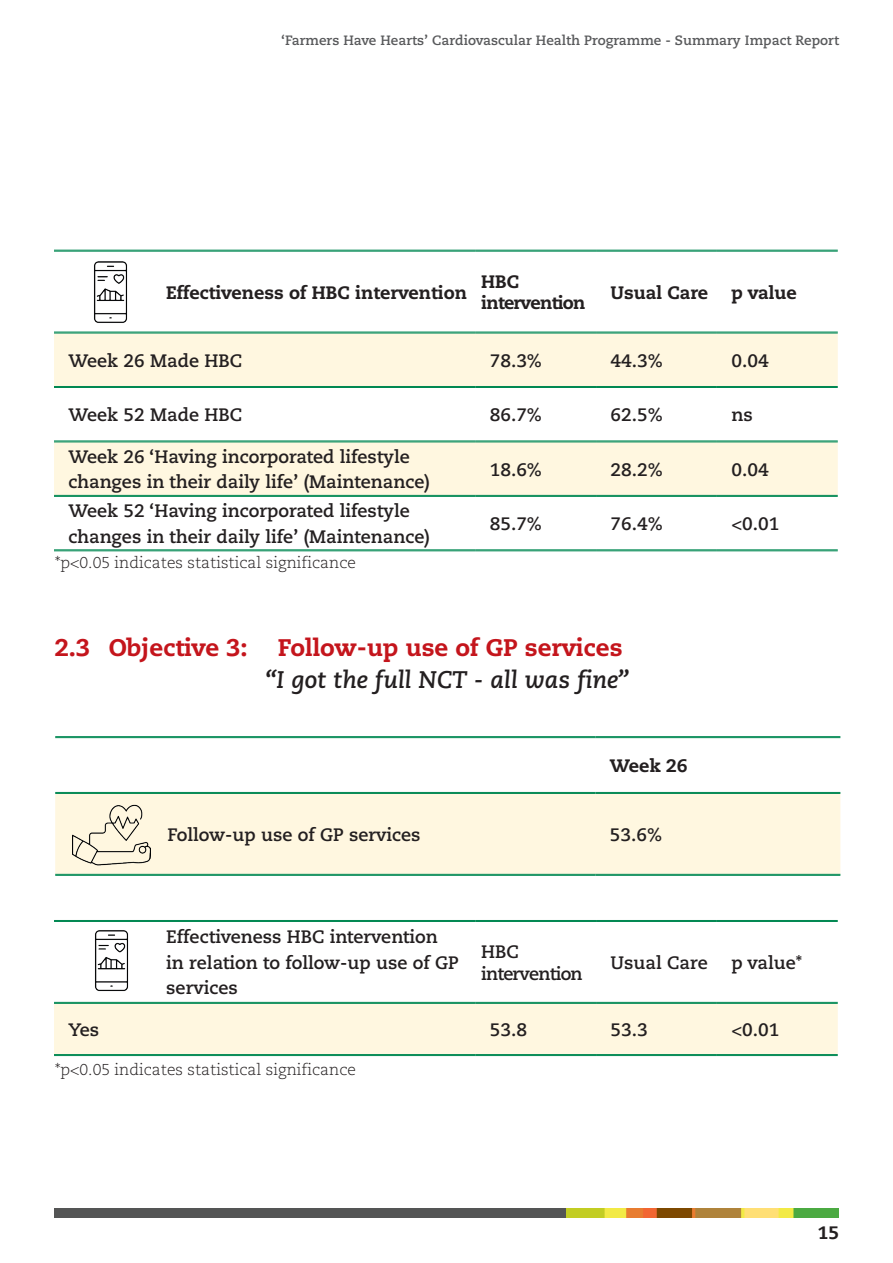
<style>
.page{position:relative;width:893px;height:1263px;background:#fff}
.page>*{position:absolute;margin:0;border:0;box-sizing:border-box;transform-origin:0 0}
.t1{font:800 24px "Caecilia LT Pro 85";color:#c4151c}
.t2{font:italic 700 24px "Caecilia LT Pro 76";color:#231f20}
.t3{font:700 18px/25.5px "Caecilia LT Pro 75";color:#231f20}
.t4{font:800 18px "Caecilia LT Pro 85";color:#231f20}
.t5{font:800 18px "Caecilia LT Pro 85";letter-spacing:-.04em;color:#231f20}
.t6{font:700 18px "Caecilia LT Pro 75";letter-spacing:-.04em;color:#231f20}
.t7{font:300 15.75px "Caecilia LT Pro 45";color:#231f20}
.t8{font:700 13.5px "Caecilia LT Pro 75";color:#58595b}
</style>
<div class="page">
<div style="left:54px;top:1208px;width:513px;height:10px;background:#545555"></div>
<img style="left:567px;top:1208px;width:272px;height:10px">
<svg style="left:54px;top:334px;width:784px;height:161px;fill:#fff7e0"></svg>
<svg style="left:54px;top:549px;width:784px;height:1px"></svg>
<hr style="left:54px;top:250px;width:421px;height:1px;background:#008852">
<hr style="left:54px;top:251px;width:421px;height:1px;background:#008852">
<hr style="left:475px;top:250px;width:121px;height:1px;background:#008852">
<hr style="left:475px;top:251px;width:121px;height:1px;background:#008852">
<hr style="left:596px;top:250px;width:121px;height:1px;background:#008852">
<hr style="left:596px;top:251px;width:121px;height:1px;background:#008852">
<hr style="left:717px;top:250px;width:121px;height:1px;background:#008852">
<hr style="left:717px;top:251px;width:121px;height:1px;background:#008852">
<hr style="left:54px;top:332px;width:421px;height:1px;background:#008852">
<hr style="left:54px;top:333px;width:421px;height:1px;background:#008852">
<hr style="left:475px;top:332px;width:121px;height:1px;background:#008852">
<hr style="left:475px;top:333px;width:121px;height:1px;background:#008852">
<hr style="left:596px;top:332px;width:121px;height:1px;background:#008852">
<hr style="left:596px;top:333px;width:121px;height:1px;background:#008852">
<hr style="left:717px;top:332px;width:121px;height:1px;background:#008852">
<hr style="left:717px;top:333px;width:121px;height:1px;background:#008852">
<hr style="left:54px;top:386px;width:421px;height:1px;background:#008852">
<hr style="left:54px;top:387px;width:421px;height:1px;background:#008852">
<hr style="left:475px;top:386px;width:121px;height:1px;background:#008852">
<hr style="left:475px;top:387px;width:121px;height:1px;background:#008852">
<hr style="left:596px;top:386px;width:121px;height:1px;background:#008852">
<hr style="left:596px;top:387px;width:121px;height:1px;background:#008852">
<hr style="left:717px;top:386px;width:121px;height:1px;background:#008852">
<hr style="left:717px;top:387px;width:121px;height:1px;background:#008852">
<hr style="left:54px;top:441px;width:421px;height:1px;background:#008852">
<hr style="left:54px;top:442px;width:421px;height:1px;background:#008852">
<hr style="left:475px;top:441px;width:121px;height:1px;background:#008852">
<hr style="left:475px;top:442px;width:121px;height:1px;background:#008852">
<hr style="left:596px;top:441px;width:121px;height:1px;background:#008852">
<hr style="left:596px;top:442px;width:121px;height:1px;background:#008852">
<hr style="left:717px;top:441px;width:121px;height:1px;background:#008852">
<hr style="left:717px;top:442px;width:121px;height:1px;background:#008852">
<hr style="left:54px;top:495px;width:421px;height:1px;background:#008852">
<hr style="left:54px;top:496px;width:421px;height:1px;background:#008852">
<hr style="left:475px;top:495px;width:121px;height:1px;background:#008852">
<hr style="left:475px;top:496px;width:121px;height:1px;background:#008852">
<hr style="left:596px;top:495px;width:121px;height:1px;background:#008852">
<hr style="left:596px;top:496px;width:121px;height:1px;background:#008852">
<hr style="left:717px;top:495px;width:121px;height:1px;background:#008852">
<hr style="left:717px;top:496px;width:121px;height:1px;background:#008852">
<hr style="left:54px;top:550px;width:421px;height:1px;background:#008852">
<hr style="left:54px;top:551px;width:421px;height:1px;background:#008852">
<hr style="left:475px;top:550px;width:121px;height:1px;background:#008852">
<hr style="left:475px;top:551px;width:121px;height:1px;background:#008852">
<hr style="left:596px;top:550px;width:121px;height:1px;background:#008852">
<hr style="left:596px;top:551px;width:121px;height:1px;background:#008852">
<hr style="left:717px;top:550px;width:121px;height:1px;background:#008852">
<hr style="left:717px;top:551px;width:121px;height:1px;background:#008852">
<div style="left:55px;top:794px;width:785px;height:80px;background:#fff7e0"></div>
<hr style="left:55px;top:736px;width:540px;height:1px;background:#008852">
<hr style="left:55px;top:737px;width:540px;height:1px;background:#008852">
<hr style="left:595px;top:736px;width:245px;height:1px;background:#008852">
<hr style="left:595px;top:737px;width:245px;height:1px;background:#008852">
<hr style="left:55px;top:792px;width:540px;height:1px;background:#008852">
<hr style="left:55px;top:793px;width:540px;height:1px;background:#008852">
<hr style="left:595px;top:792px;width:245px;height:1px;background:#008852">
<hr style="left:595px;top:793px;width:245px;height:1px;background:#008852">
<hr style="left:55px;top:874px;width:540px;height:1px;background:#008852">
<hr style="left:55px;top:875px;width:540px;height:1px;background:#008852">
<hr style="left:595px;top:874px;width:245px;height:1px;background:#008852">
<hr style="left:595px;top:875px;width:245px;height:1px;background:#008852">
<div style="left:54px;top:1004px;width:784px;height:50px;background:#fff7e0"></div>
<hr style="left:54px;top:920px;width:421px;height:1px;background:#008852">
<hr style="left:54px;top:921px;width:421px;height:1px;background:#008852">
<hr style="left:475px;top:920px;width:121px;height:1px;background:#008852">
<hr style="left:475px;top:921px;width:121px;height:1px;background:#008852">
<hr style="left:596px;top:920px;width:121px;height:1px;background:#008852">
<hr style="left:596px;top:921px;width:121px;height:1px;background:#008852">
<hr style="left:717px;top:920px;width:121px;height:1px;background:#008852">
<hr style="left:717px;top:921px;width:121px;height:1px;background:#008852">
<hr style="left:54px;top:1002px;width:421px;height:1px;background:#008852">
<hr style="left:54px;top:1003px;width:421px;height:1px;background:#008852">
<hr style="left:475px;top:1002px;width:121px;height:1px;background:#008852">
<hr style="left:475px;top:1003px;width:121px;height:1px;background:#008852">
<hr style="left:596px;top:1002px;width:121px;height:1px;background:#008852">
<hr style="left:596px;top:1003px;width:121px;height:1px;background:#008852">
<hr style="left:717px;top:1002px;width:121px;height:1px;background:#008852">
<hr style="left:717px;top:1003px;width:121px;height:1px;background:#008852">
<hr style="left:54px;top:1054px;width:421px;height:1px;background:#008852">
<hr style="left:54px;top:1055px;width:421px;height:1px;background:#008852">
<hr style="left:475px;top:1054px;width:121px;height:1px;background:#008852">
<hr style="left:475px;top:1055px;width:121px;height:1px;background:#008852">
<hr style="left:596px;top:1054px;width:121px;height:1px;background:#008852">
<hr style="left:596px;top:1055px;width:121px;height:1px;background:#008852">
<hr style="left:717px;top:1054px;width:121px;height:1px;background:#008852">
<hr style="left:717px;top:1055px;width:121px;height:1px;background:#008852">
<img style="left:94px;top:261px;width:34px;height:62px">
<img style="left:73px;top:796px;width:78px;height:78px">
<img style="left:95px;top:930px;width:34px;height:62px">
<p class="t8" style="left:281px;top:32px;width:559px">‘Farmers Have Hearts’ Cardiovascular Health Programme - Summary Impact Report</p>
<p class="t4" style="left:166px;top:280px;width:302px">Effectiveness of HBC intervention</p>
<p class="t4" style="left:481px;top:269px;width:39px">HBC</p>
<p class="t5" style="left:481px;top:291px;width:106px">intervention</p>
<p class="t4" style="left:610px;top:280px;width:99px">Usual Care</p>
<p class="t4" style="left:731px;top:280px;width:67px">p value</p>
<p class="t3" style="left:69px;top:347px;width:175px">Week 26 Made HBC</p>
<p class="t3" style="left:490px;top:347px;width:54px">78.3%</p>
<p class="t3" style="left:610px;top:347px;width:54px">44.3%</p>
<p class="t3" style="left:731px;top:347px;width:39px">0.04</p>
<p class="t3" style="left:69px;top:402px;width:175px">Week 52 Made HBC</p>
<p class="t3" style="left:490px;top:402px;width:54px">86.7%</p>
<p class="t3" style="left:610px;top:402px;width:54px">62.5%</p>
<p class="t3" style="left:731px;top:402px;width:23px">ns</p>
<p class="t3" style="left:69px;top:443px;width:363px">Week 26 ‘Having incorporated lifestyle changes in their daily life’ (Maintenance)</p>
<p class="t3" style="left:490px;top:456px;width:54px">18.6%</p>
<p class="t3" style="left:610px;top:456px;width:54px">28.2%</p>
<p class="t3" style="left:731px;top:456px;width:39px">0.04</p>
<p class="t3" style="left:69px;top:498px;width:363px">Week 52 ‘Having incorporated lifestyle changes in their daily life’ (Maintenance)</p>
<p class="t7" style="left:55px;top:552px;width:302px">*p&lt;0.05 indicates statistical significance</p>
<p class="t3" style="left:490px;top:510px;width:54px">85.7%</p>
<p class="t3" style="left:610px;top:510px;width:54px">76.4%</p>
<p class="t3" style="left:731px;top:510px;width:50px">&lt;0.01</p>
<p class="t1" style="left:55px;top:631px;width:194px">2.3 Objective 3:</p>
<p class="t1" style="left:278px;top:631px;width:346px">Follow-up use of GP services</p>
<p class="t2" style="left:265px;top:664px;width:366px">“I got the full NCT - all was fine”</p>
<p class="t4" style="left:610px;top:753px;width:79px">Week 26</p>
<p class="t3" style="left:168px;top:821px;width:255px">Follow-up use of GP services</p>
<p class="t3" style="left:610px;top:821px;width:54px">53.6%</p>
<p class="t3" style="left:166px;top:924px;width:294px">Effectiveness HBC intervention in relation to follow-up use of GP services</p>
<p class="t3" style="left:481px;top:938px;width:39px">HBC</p>
<p class="t6" style="left:481px;top:961px;width:103px">intervention</p>
<p class="t3" style="left:610px;top:949px;width:99px">Usual Care</p>
<p class="t3" style="left:731px;top:949px;width:72px">p value*</p>
<p class="t3" style="left:69px;top:1016px;width:32px">Yes</p>
<p class="t3" style="left:490px;top:1016px;width:39px">53.8</p>
<p class="t3" style="left:610px;top:1016px;width:39px">53.3</p>
<p class="t3" style="left:731px;top:1016px;width:50px">&lt;0.01</p>
<p class="t7" style="left:55px;top:1059px;width:302px">*p&lt;0.05 indicates statistical significance</p>
<p class="t4" style="left:818px;top:1220px;width:23px">15</p>
</div>
